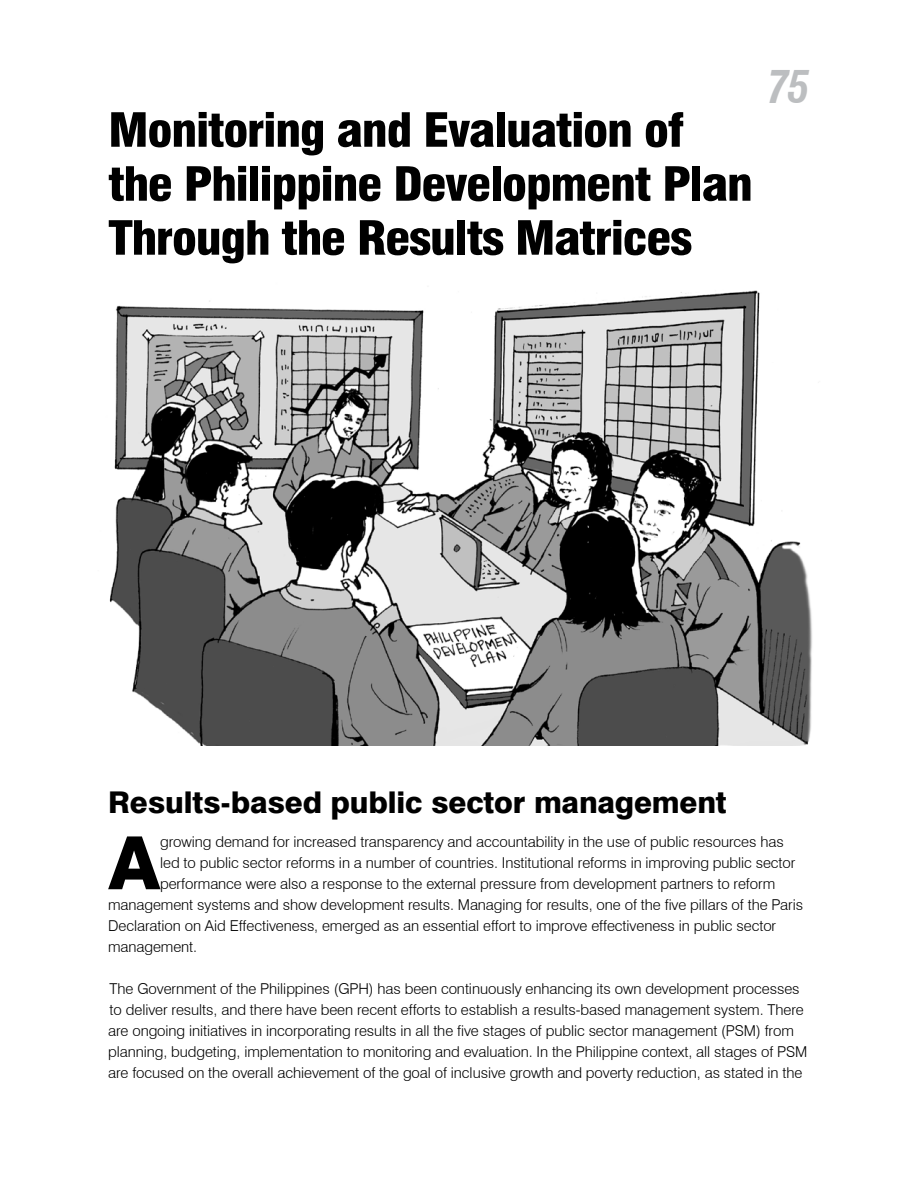
<style>
.page{position:relative;width:918px;height:1188px;background:#fff}
.page>*{position:absolute;margin:0;border:0;box-sizing:border-box;transform-origin:0 0}
.t1{font:800 73.35px "Swiss 721 BT";color:#000}
.t2{font:900 condensed 45.9px/54px "Swiss 721 BT";letter-spacing:-.03em;color:#000;scale:1.11 1}
.t3{font:italic 700 condensed 45px "Swiss 721 BT";color:#bcbec0}
.t4{font:800 30px "Swiss 721 BT";letter-spacing:-.005em;color:#000}
.t5{font:300 15px/21px "Swiss 721 BT";letter-spacing:-.005em;color:#000}
</style>
<div class="page">
<img style="left:109px;top:290px;width:703px;height:455px">
<h2 class="t2" style="left:108px;top:103px;width:583px">Monitoring and Evaluation of the Philippine Development Plan<br>Through the Results Matrices</h2>
<h3 class="t3" style="left:767px;top:60px;width:45px">75</h3>
<h3 class="t4" style="left:108px;top:784px;width:620px">Results-based public sector management</h3>
<h1 class="t1" style="left:108px;top:819px;width:54px">A</h1>
<p class="t5" style="left:160px;top:831px;width:625px">growing demand for increased transparency and accountability in the use of public resources has</p>
<p class="t5" style="left:160px;top:852px;width:637px">led to public sector reforms in a number of countries. Institutional reforms in improving public sector</p>
<p class="t5" style="left:160px;top:873px;width:617px">performance were also a response to the external pressure from development partners to reform</p>
<p class="t5" style="left:108px;top:894px;width:696px">management systems and show development results. Managing for results, one of the five pillars of the Paris</p>
<p class="t5" style="left:108px;top:915px;width:670px">Declaration on Aid Effectiveness, emerged as an essential effort to improve effectiveness in public sector</p>
<p class="t5" style="left:108px;top:936px;width:91px">management.</p>
<p class="t5" style="left:108px;top:978px;width:701px">The Government of the Philippines (GPH) has been continuously enhancing its own development processes to deliver results, and there have been recent efforts to establish a results-based management system. There are ongoing initiatives in incorporating results in all the five stages of public sector management (PSM) from planning, budgeting, implementation to monitoring and evaluation. In the Philippine context, all stages of PSM are focused on the overall achievement of the goal of inclusive growth and poverty reduction, as stated in the</p>
</div>
